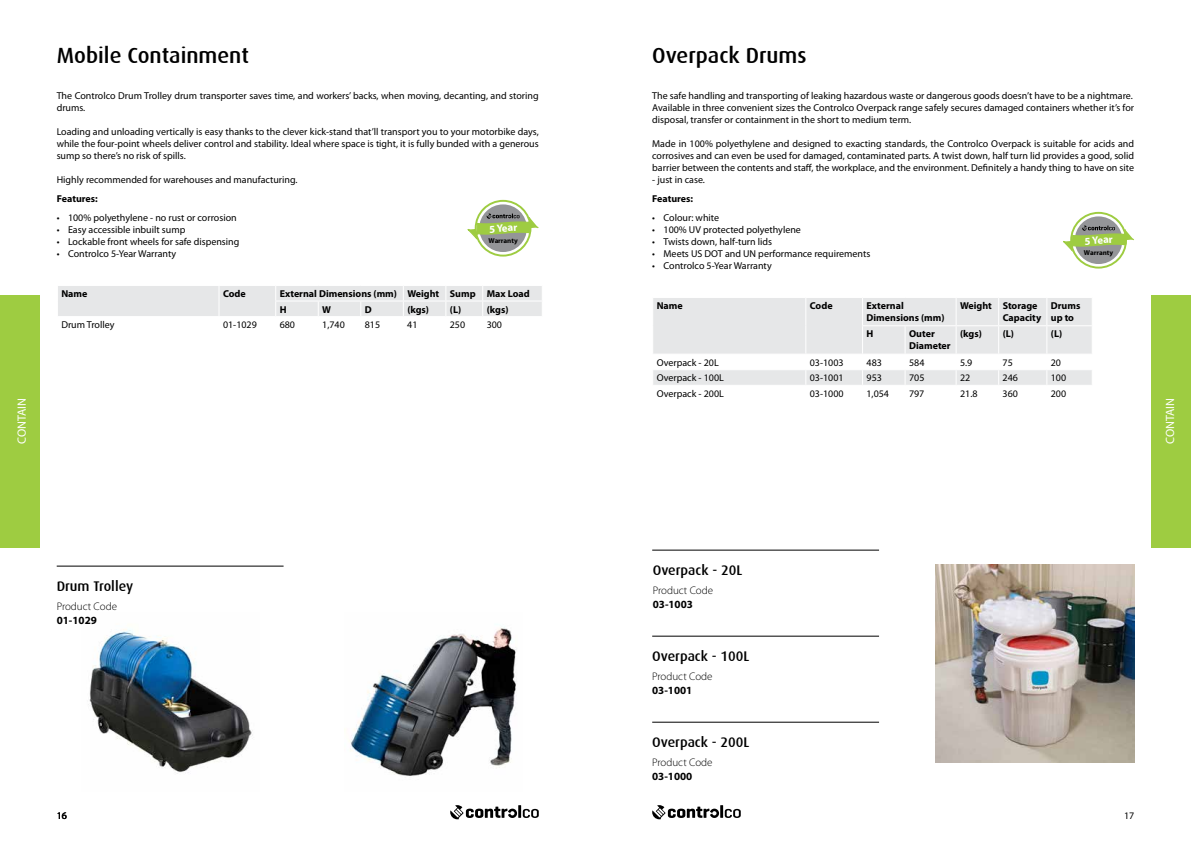
<style>
.page{position:relative;width:1191px;height:842px;background:#fff}
.page>*{position:absolute;margin:0;border:0;box-sizing:border-box;transform-origin:0 0}
.t1{font:500 22px "Dax";color:#000}
.t2{font:500 14px "Dax";color:#000}
.t3{font:12px "Myriad Pro";color:#fff}
.t4{font:300 11px "Myriad Pro";color:#000}
.t5{font:700 11px "Myriad Pro";color:#000}
.t6{font:10px/12px "Myriad Pro";color:#000}
.t7{font:700 10px/12px "Myriad Pro";color:#000}
.t8{font:700 7.1px "Myriad Pro";color:#000}
</style>
<div class="page">
<div style="left:0;top:295px;width:40px;height:252px;background:#9ecc41"></div>
<div style="left:1151px;top:295px;width:40px;height:252px;background:#9ecc41"></div>
<img style="left:88px;top:629px;width:165px;height:145px">
<svg style="left:652px;top:805px;width:88px;height:14px"></svg>
<svg style="left:450px;top:805px;width:89px;height:14px"></svg>
<div style="left:58px;top:286px;width:484px;height:30px;background:#e6e7e8"></div>
<hr style="left:57px;top:566px;width:226px;height:1px;background:#000">
<svg style="left:653px;top:298px;width:439px;height:87px"></svg>
<img style="left:935px;top:564px;width:199px;height:199px">
<hr style="left:652px;top:550px;width:227px;height:1px;background:#000">
<hr style="left:652px;top:636px;width:227px;height:1px;background:#000">
<hr style="left:652px;top:722px;width:227px;height:1px;background:#000">
<img style="left:344px;top:627px;width:173px;height:149px">
<svg style="left:467px;top:200px;width:72px;height:57px"></svg>
<svg style="left:1063px;top:212px;width:71px;height:57px"></svg>
<h1 class="t1" style="left:57px;top:43px;width:194px">Mobile Containment</h1>
<p class="t6" style="left:57px;top:89px;width:483px">The Controlco Drum Trolley drum transporter saves time, and workers’ backs, when moving, decanting, and storing drums.</p>
<p class="t6" style="left:57px;top:125px;width:483px;text-align:justify">Loading and unloading vertically is easy thanks to the clever kick-stand that’ll transport you to your motorbike days, while the four-point wheels deliver control and stability. Ideal where space is tight, it is fully bunded with a generous sump so there’s no risk of spills.</p>
<p class="t6" style="left:57px;top:173px;width:242px">Highly recommended for warehouses and manufacturing.</p>
<p class="t6" style="left:57px;top:211px;width:182px">• 100% polyethylene - no rust or corrosion</p>
<p class="t6" style="left:57px;top:223px;width:130px">• Easy accessible inbuilt sump</p>
<p class="t6" style="left:57px;top:235px;width:184px">• Lockable front wheels for safe dispensing</p>
<p class="t6" style="left:57px;top:247px;width:121px">• Controlco 5-Year Warranty</p>
<p class="t7" style="left:57px;top:192px;width:42px">Features:</p>
<p class="t8" style="left:488px;top:236px;width:31px">Warranty</p>
<h1 class="t1" style="left:652px;top:43px;width:156px">Overpack Drums</h1>
<p class="t6" style="left:652px;top:89px;width:483px">The safe handling and transporting of leaking hazardous waste or dangerous goods doesn’t have to be a nightmare.<br>Available in three convenient sizes the Controlco Overpack range safely secures damaged containers whether it’s for disposal, transfer or containment in the short to medium term.</p>
<p class="t6" style="left:652px;top:137px;width:483px;text-align:justify">Made in 100% polyethylene and designed to exacting standards, the Controlco Overpack is suitable for acids and corrosives and can even be used for damaged, contaminated parts. A twist down, half turn lid provides a good, solid barrier between the contents and staff, the workplace, and the environment. Definitely a handy thing to have on site</p>
<p class="t6" style="left:652px;top:173px;width:54px">- just in case.</p>
<p class="t7" style="left:652px;top:192px;width:42px">Features:</p>
<p class="t6" style="left:652px;top:211px;width:68px">• Colour: white</p>
<p class="t6" style="left:652px;top:223px;width:150px">• 100% UV protected polyethylene</p>
<p class="t6" style="left:652px;top:235px;width:121px">• Twists down, half-turn lids</p>
<p class="t6" style="left:652px;top:247px;width:220px">• Meets US DOT and UN performance requirements</p>
<p class="t6" style="left:652px;top:259px;width:121px">• Controlco 5-Year Warranty</p>
<p class="t8" style="left:1084px;top:248px;width:31px">Warranty</p>
<p class="t7" style="left:61px;top:287px;width:28px">Name</p>
<p class="t7" style="left:223px;top:287px;width:24px">Code</p>
<p class="t7" style="left:280px;top:285px;width:251px;line-height:15.6px">External Dimensions (mm) Weight Sump Max Load<br>H</p>
<p class="t7" style="left:656px;top:299px;width:28px">Name</p>
<p class="t7" style="left:810px;top:299px;width:24px">Code</p>
<p class="t7" style="left:866px;top:299px;width:80px">External<br>Dimensions (mm)</p>
<p class="t7" style="left:1002px;top:299px;width:40px;text-indent:-43px">Weight Storage<br>Capacity</p>
<p class="t7" style="left:1050px;top:299px;width:31px">Drums up to</p>
<p class="t7" style="left:866px;top:328px;width:8px">H</p>
<p class="t7" style="left:909px;top:328px;width:43px">Outer<br>Diameter</p>
<p class="t7" style="left:960px;top:328px;width:23px">(kgs)</p>
<p class="t7" style="left:1002px;top:328px;width:13px">(L)</p>
<p class="t7" style="left:1050px;top:328px;width:13px">(L)</p>
<p class="t6" style="left:656px;top:356px;width:64px">Overpack - 20L</p>
<p class="t6" style="left:810px;top:356px;width:35px">03-1003</p>
<p class="t6" style="left:866px;top:356px;width:17px">483</p>
<p class="t6" style="left:909px;top:356px;width:17px">584</p>
<p class="t6" style="left:960px;top:356px;width:14px">5.9</p>
<p class="t6" style="left:1002px;top:356px;width:12px">75</p>
<p class="t6" style="left:1050px;top:356px;width:12px">20</p>
<p class="t6" style="left:656px;top:372px;width:69px">Overpack - 100L</p>
<p class="t6" style="left:810px;top:372px;width:35px">03-1001</p>
<p class="t6" style="left:866px;top:372px;width:17px">953</p>
<p class="t6" style="left:909px;top:372px;width:17px">705</p>
<p class="t6" style="left:960px;top:372px;width:12px">22</p>
<p class="t6" style="left:1002px;top:372px;width:17px">246</p>
<p class="t6" style="left:1050px;top:372px;width:17px">100</p>
<p class="t6" style="left:656px;top:387px;width:69px">Overpack - 200L</p>
<p class="t6" style="left:810px;top:387px;width:35px">03-1000</p>
<p class="t6" style="left:866px;top:387px;width:24px">1,054</p>
<p class="t6" style="left:909px;top:387px;width:17px">797</p>
<p class="t6" style="left:960px;top:387px;width:19px">21.8</p>
<p class="t6" style="left:1002px;top:387px;width:17px">360</p>
<p class="t6" style="left:1050px;top:387px;width:17px">200</p>
<p class="t7" style="left:322px;top:303px;width:10px">W</p>
<p class="t7" style="left:365px;top:303px;width:8px">D</p>
<p class="t7" style="left:407px;top:303px;width:23px">(kgs)</p>
<p class="t7" style="left:450px;top:303px;width:13px">(L)</p>
<p class="t7" style="left:487px;top:303px;width:23px">(kgs)</p>
<p class="t6" style="left:61px;top:319px;width:55px">Drum Trolley</p>
<p class="t6" style="left:223px;top:319px;width:35px">01-1029</p>
<p class="t6" style="left:280px;top:319px;width:17px">680</p>
<p class="t6" style="left:322px;top:319px;width:24px">1,740</p>
<p class="t6" style="left:365px;top:319px;width:17px">815</p>
<p class="t6" style="left:407px;top:319px;width:12px">41</p>
<p class="t6" style="left:450px;top:319px;width:17px">250</p>
<p class="t6" style="left:487px;top:319px;width:17px">300</p>
<p class="t3" style="left:14px;top:444px;width:48px;rotate:-90deg">CONTAIN</p>
<p class="t3" style="left:1162px;top:444px;width:48px;rotate:-90deg">CONTAIN</p>
<h2 class="t2" style="left:57px;top:578px;width:78px">Drum Trolley</h2>
<p class="t4" style="left:57px;top:601px;width:62px">Product Code</p>
<p class="t5" style="left:57px;top:613px;width:42px">01-1029</p>
<p class="t6" style="left:57px;top:810px;width:12px">16</p>
<h2 class="t2" style="left:653px;top:562px;width:91px">Overpack - 20L</h2>
<p class="t4" style="left:653px;top:585px;width:62px">Product Code</p>
<p class="t5" style="left:653px;top:597px;width:42px">03-1003</p>
<h2 class="t2" style="left:652px;top:648px;width:99px">Overpack - 100L</h2>
<p class="t4" style="left:652px;top:671px;width:62px">Product Code</p>
<p class="t5" style="left:652px;top:683px;width:42px">03-1001</p>
<h2 class="t2" style="left:652px;top:734px;width:99px">Overpack - 200L</h2>
<p class="t4" style="left:652px;top:757px;width:62px">Product Code</p>
<p class="t5" style="left:652px;top:769px;width:42px">03-1000</p>
<p class="t6" style="left:1124px;top:810px;width:12px">17</p>
</div>
